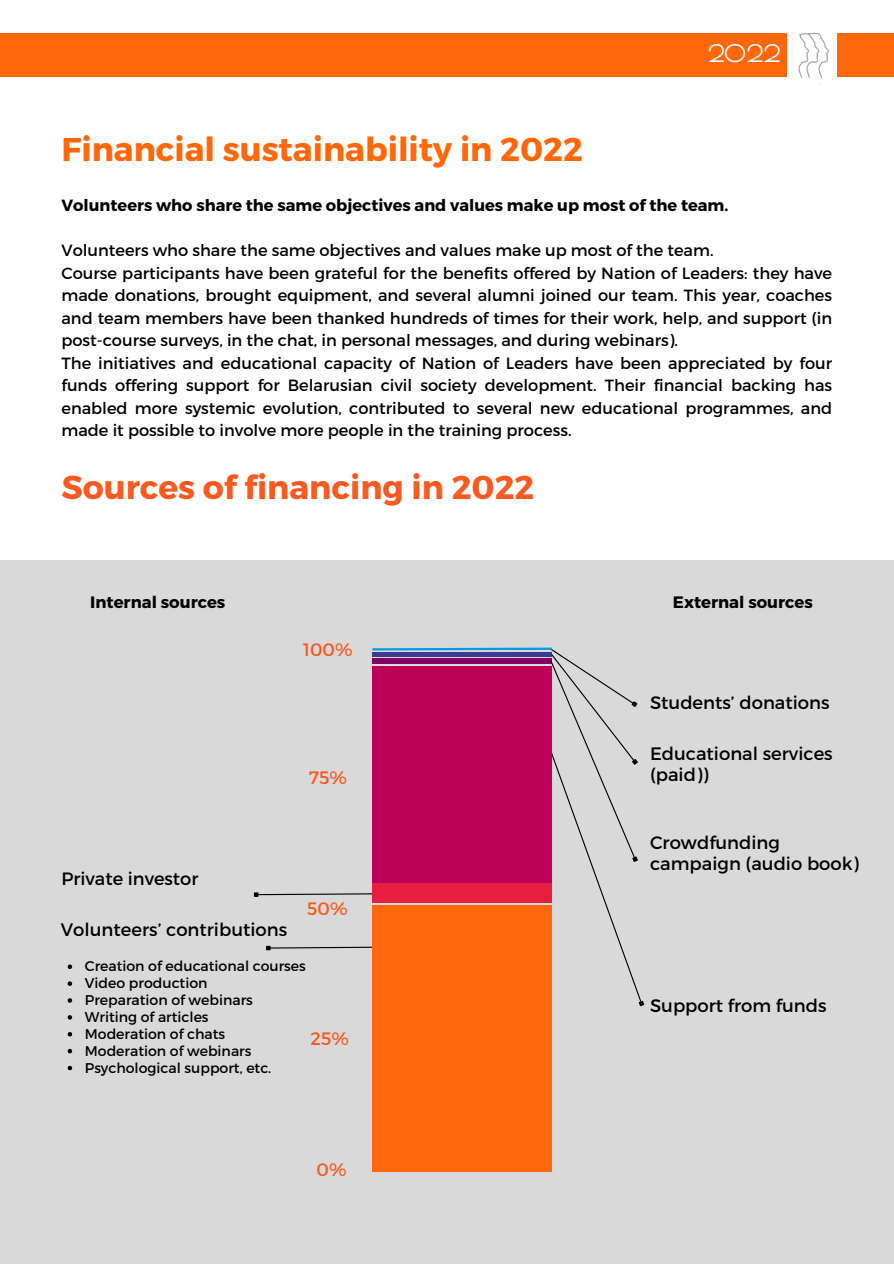
<style>
.page{position:relative;width:894px;height:1264px;background:#fff}
.page>*{position:absolute;margin:0;border:0;box-sizing:border-box;transform-origin:0 0}
.t1{font:700 33px "Montserrat";color:#ff6709}
.t2{font:700 33px "Montserrat";color:#fa5a1f}
.t3{font:700 23.7px "Poiret One";color:#fff}
.t4{font:18px/21.3px "Montserrat";color:#000}
.t5{font:18px "Montserrat";color:#fa5a1f}
.t6{font:17.85px "Montserrat";color:#000}
.t7{font:700 16.5px "Montserrat";color:#000}
.t8{font:16.2px/22.5px "Montserrat";color:#000}
.t9{font:700 16.2px "Montserrat";color:#000}
.t10{font:14.1px "Montserrat";color:#000}
</style>
<div class="page">
<div style="left:0;top:33px;width:786px;height:44px;background:#ff6709"></div>
<img style="left:798px;top:32px;width:31px;height:46px">
<div style="left:836px;top:33px;width:57px;height:44px;background:#ff6709"></div>
<div style="left:0;top:560px;width:893px;height:703px;background:#d9d9d9"></div>
<svg style="left:68px;top:964px;width:4px;height:5px"></svg>
<svg style="left:68px;top:981px;width:4px;height:4px"></svg>
<svg style="left:68px;top:998px;width:4px;height:4px"></svg>
<svg style="left:68px;top:1015px;width:4px;height:4px"></svg>
<svg style="left:68px;top:1032px;width:4px;height:4px"></svg>
<svg style="left:68px;top:1048px;width:4px;height:5px"></svg>
<svg style="left:68px;top:1065px;width:4px;height:5px"></svg>
<div style="left:372px;top:904px;width:179px;height:267px;background:#ff6709"></div>
<svg style="left:254px;top:647px;width:391px;height:360px"></svg>
<p class="t3" style="left:707px;top:40px;width:74px">2022</p>
<p class="t1" style="left:61px;top:127px;width:522px">Financial sustainability in 2022</p>
<p class="t9" style="left:61px;top:195px;width:668px">Volunteers who share the same objectives and values make up most of the team.</p>
<p class="t8" style="left:61px;top:238px;width:772px">Volunteers who share the same objectives and values make up most of the team.<br>Course participants have been grateful for the benefits offered by Nation of Leaders: they have made donations, brought equipment, and several alumni joined our team. This year, coaches and team members have been thanked hundreds of times for their work, help, and support (in post-course surveys, in the chat, in personal messages, and during webinars).<br>The initiatives and educational capacity of Nation of Leaders have been appreciated by four funds offering support for Belarusian civil society development. Their financial backing has enabled more systemic evolution, contributed to several new educational programmes, and made it possible to involve more people in the training process.</p>
<h4 class="t2" style="left:61px;top:466px;width:474px">Sources of financing in 2022</h4>
<h2 class="t7" style="left:90px;top:591px;width:137px">Internal sources</h2>
<p class="t5" style="left:303px;top:638px;width:51px">100%</p>
<h4 class="t5" style="left:309px;top:766px;width:40px">75%</h4>
<p class="t6" style="left:61px;top:867px;width:138px">Private investor</p>
<h1 class="t4" style="left:61px;top:918px;width:228px">Volunteers’ contributions</h1>
<h3 class="t10" style="left:85px;top:957px;width:222px">Creation of educational courses</h3>
<h4 class="t10" style="left:85px;top:973px;width:124px">Video production</h4>
<h1 class="t10" style="left:85px;top:990px;width:169px">Preparation of webinars</h1>
<h3 class="t10" style="left:85px;top:1007px;width:125px">Writing of articles</h3>
<h3 class="t10" style="left:85px;top:1024px;width:142px">Moderation of chats</h3>
<h4 class="t10" style="left:85px;top:1041px;width:168px">Moderation of webinars</h4>
<p class="t10" style="left:85px;top:1058px;width:188px">Psychological support, etc.</p>
<h4 class="t5" style="left:307px;top:896px;width:42px">50%</h4>
<p class="t5" style="left:310px;top:1026px;width:40px">25%</p>
<p class="t5" style="left:316px;top:1158px;width:31px">0%</p>
<h4 class="t7" style="left:672px;top:591px;width:141px">External sources</h4>
<h4 class="t4" style="left:650px;top:690px;width:181px">Students’ donations</h4>
<h4 class="t4" style="left:650px;top:741px;width:184px">Educational services (paid))</h4>
<h4 class="t4" style="left:650px;top:830px;width:210px">Crowdfunding campaign (audio book)</h4>
<p class="t4" style="left:650px;top:993px;width:178px">Support from funds</p>
</div>
